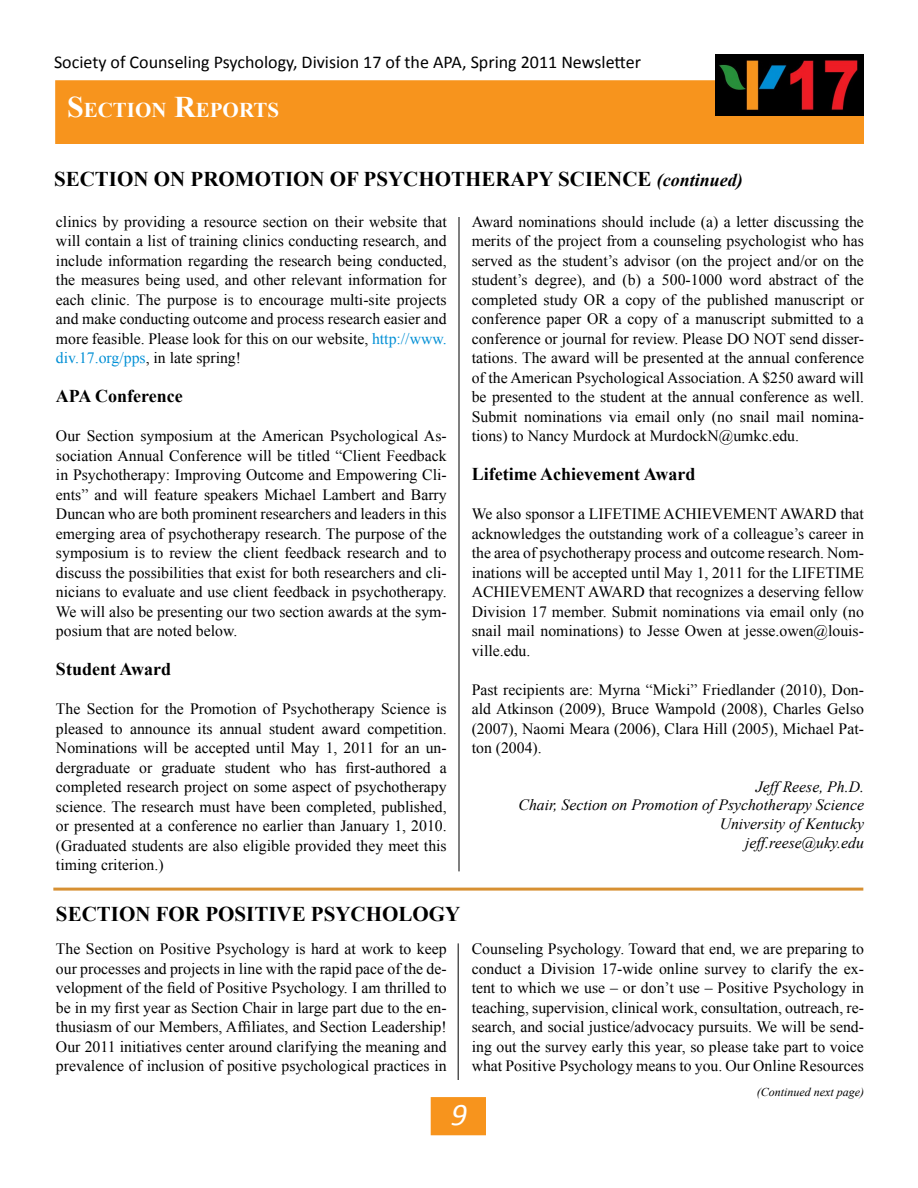
<style>
.page{position:relative;width:918px;height:1188px;background:#fff}
.page>*{position:absolute;margin:0;border:0;box-sizing:border-box;transform-origin:0 0}
.t1{font:italic 31.5px "Calibri";color:#fff}
.t2{font:700 21px "Times New Roman";color:#000}
.t3{font:700 21px "Times New Roman";color:#fff}
.t4{font:18px "Calibri";color:#000}
.t5{font:700 18px "Times New Roman";color:#000}
.t6{font:15.75px/19.5px "Times New Roman";color:#000;text-align:justify}
.t7{font:italic 15.75px/18.8px "Times New Roman";color:#000;text-align:right}
.t8{font:italic 12px "Times New Roman";color:#000}
.s1{font-size:30px}
.s2{font-style:italic;font-size:18px}
.s3{color:#008fd5}
</style>
<div class="page">
<div style="left:55px;top:80px;width:809px;height:64px;background:#f7941d;border:2px solid #f7941d"></div>
<img style="left:716px;top:54px;width:148px;height:62px">
<div style="left:431px;top:1097px;width:55px;height:38px;background:#f7941d;border:2px solid #f7941d"></div>
<hr style="left:459px;top:217px;width:1px;height:654px;background:#000">
<hr style="left:458px;top:943px;width:1px;height:137px;background:#000">
<hr style="left:53px;top:888px;width:810px;height:3px;background:#d79032">
<p class="t4" style="left:54px;top:50px;width:589px">Society of Counseling Psychology, Division 17 of the APA, Spring 2011 Newsletter</p>
<h2 class="t3" style="left:67px;top:95px;width:213px"><span class="s1">S</span>ECTION <span class="s1">R</span>EPORTS</h2>
<h2 class="t2" style="left:54px;top:165px;width:690px">SECTION ON PROMOTION OF PSYCHOTHERAPY SCIENCE <span class="s2">(continued)</span></h2>
<p class="t6" style="left:56px;top:212px;width:392px">clinics by providing a resource section on their website that will contain a list of training clinics conducting research, and include information regarding the research being conducted, the measures being used, and other relevant information for each clinic. The purpose is to encourage multi-site projects and make conducting outcome and process research easier and more feasible. Please look for this on our website, <span class="s3">http://www. div.17.org/pps</span>, in late spring!</p>
<p class="t5" style="left:56px;top:384px;width:128px">APA Conference</p>
<p class="t6" style="left:56px;top:426px;width:392px">Our Section symposium at the American Psychological As&shy;sociation Annual Conference will be titled “Client Feedback in Psychotherapy: Improving Outcome and Empowering Cli&shy;ents” and will feature speakers Michael Lambert and Barry Duncan who are both prominent researchers and leaders in this emerging area of psychotherapy research. The purpose of the symposium is to review the client feedback research and to discuss the possibilities that exist for both researchers and cli&shy;nicians to evaluate and use client feedback in psychotherapy.<br>We will also be presenting our two section awards at the sym&shy;posium that are noted below.</p>
<p class="t5" style="left:56px;top:657px;width:117px">Student Award</p>
<p class="t6" style="left:56px;top:699px;width:392px">The Section for the Promotion of Psychotherapy Science is pleased to announce its annual student award competition.<br>Nominations will be accepted until May 1, 2011 for an un&shy;dergraduate or graduate student who has first-authored a completed research project on some aspect of psychotherapy science. The research must have been completed, published, or presented at a conference no earlier than January 1, 2010. (Graduated students are also eligible provided they meet this timing criterion.)</p>
<p class="t6" style="left:472px;top:212px;width:394px">Award nominations should include (a) a letter discussing the merits of the project from a counseling psychologist who has served as the student’s advisor (on the project and/or on the student’s degree), and (b) a 500-1000 word abstract of the completed study OR a copy of the published manuscript or conference paper OR a copy of a manuscript submitted to a conference or journal for review. Please DO NOT send disser&shy;tations. The award will be presented at the annual conference of the American Psychological Association. A $250 award will be presented to the student at the annual conference as well.<br>Submit nominations via email only (no snail mail nomina&shy;tions) to Nancy Murdock at MurdockN@umkc.edu.</p>
<p class="t5" style="left:472px;top:462px;width:225px">Lifetime Achievement Award</p>
<p class="t6" style="left:472px;top:504px;width:394px">We also sponsor a LIFETIME ACHIEVEMENT AWARD that acknowledges the outstanding work of a colleague’s career in the area of psychotherapy process and outcome research. Nom&shy;inations will be accepted until May 1, 2011 for the LIFETIME ACHIEVEMENT AWARD that recognizes a deserving fellow Division 17 member. Submit nominations via email only (no snail mail nominations) to Jesse Owen at jesse.owen@louis&shy;ville.edu.</p>
<p class="t6" style="left:472px;top:680px;width:394px">Past recipients are: Myrna “Micki” Friedlander (2010), Don&shy;ald Atkinson (2009), Bruce Wampold (2008), Charles Gelso (2007), Naomi Meara (2006), Clara Hill (2005), Michael Pat&shy;ton (2004).</p>
<p class="t7" style="left:519px;top:777px;width:347px">Jeff Reese, Ph.D.<br>Chair, Section on Promotion of Psychotherapy Science<br>University of Kentucky<br>jeff.reese@uky.edu</p>
<h2 class="t2" style="left:56px;top:899px;width:406px">SECTION FOR POSITIVE PSYCHOLOGY</h2>
<p class="t6" style="left:56px;top:939px;width:392px">The Section on Positive Psychology is hard at work to keep our processes and projects in line with the rapid pace of the de&shy;velopment of the field of Positive Psychology. I am thrilled to be in my first year as Section Chair in large part due to the en&shy;thusiasm of our Members, Affiliates, and Section Leadership!<br>Our 2011 initiatives center around clarifying the meaning and prevalence of inclusion of positive psychological practices in</p>
<p class="t6" style="left:472px;top:939px;width:394px">Counseling Psychology. Toward that end, we are preparing to conduct a Division 17-wide online survey to clarify the ex&shy;tent to which we use – or don’t use – Positive Psychology in teaching, supervision, clinical work, consultation, outreach, re&shy;search, and social justice/advocacy pursuits. We will be send&shy;ing out the survey early this year, so please take part to voice what Positive Psychology means to you. Our Online Resources</p>
<p class="t8" style="left:757px;top:1083px;width:109px">(Continued next page)</p>
<h1 class="t1" style="left:451px;top:1093px;width:17px">9</h1>
</div>
